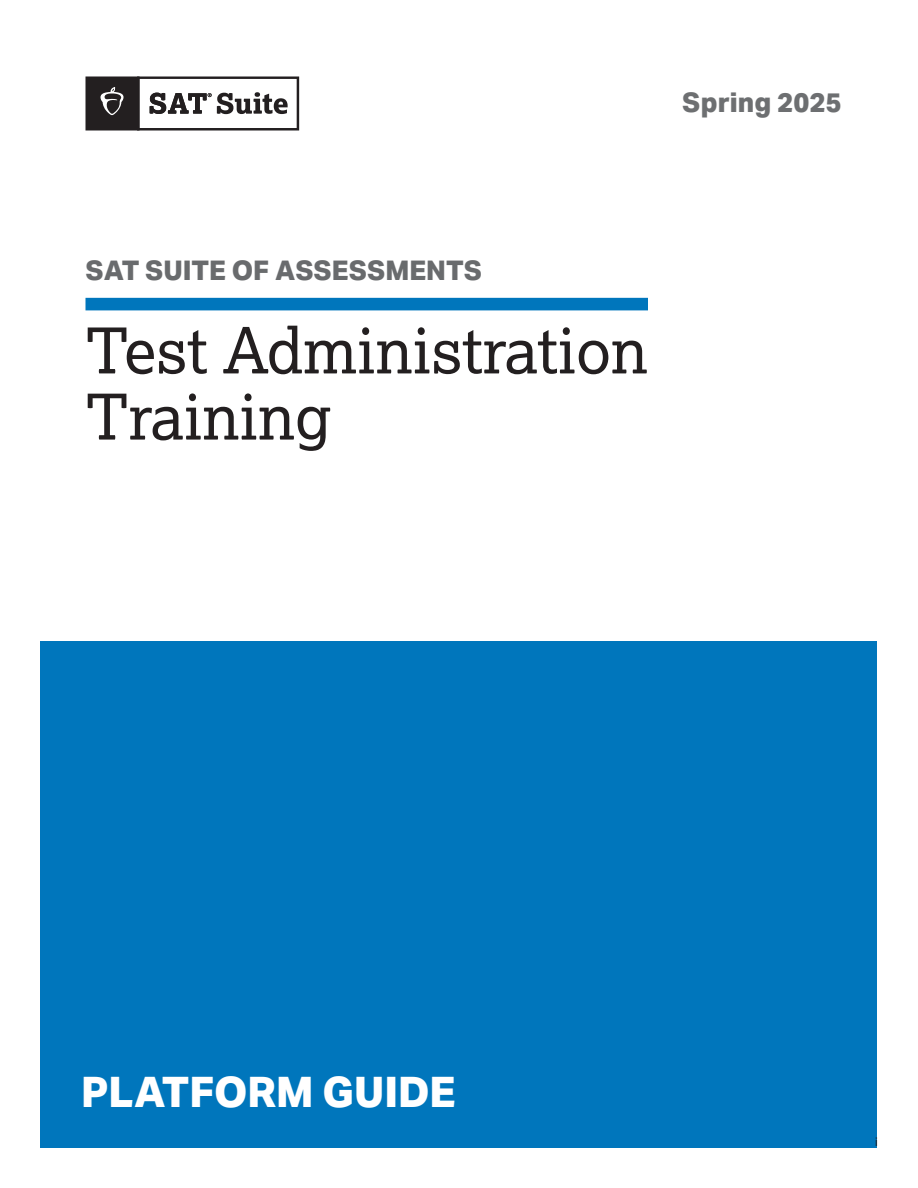
<style>
.page{position:relative;width:918px;height:1188px;background:#fff}
.page>*{position:absolute;margin:0;border:0;box-sizing:border-box;transform-origin:0 0}
.Title_Head{font:63px/66.2px "Lexia";color:#231f20}
.Title_Subhead__optional{font:800 42px "Aktiv Grotesk";color:#fff}
.Title-eyebrow{font:800 27px "Aktiv Grotesk";color:#696b6d}
.Date{font:800 27px "Aktiv Grotesk";letter-spacing:.005em;color:#6d6f71}
.t1{font:12px "Aktiv Grotesk";color:#231f20}
</style>
<div class="page">
<svg style="left:86px;top:76px;width:213px;height:54px"></svg>
<div style="left:86px;top:298px;width:562px;height:12px;background:#0076bc"></div>
<div style="left:40px;top:641px;width:838px;height:507px;background:#0076bc"></div>
<p class="Date" style="left:682px;top:87px;width:161px">Spring 2025</p>
<p class="Title-eyebrow" style="left:86px;top:255px;width:398px">SAT SUITE OF ASSESSMENTS</p>
<p class="Title_Head" style="left:86px;top:316px;width:564px">Test Administration<br>Training</p>
<p class="Title_Subhead__optional" style="left:81px;top:1068px;width:376px">PLATFORM GUIDE</p>
<p class="t1" style="left:875px;top:1135px;width:4px">i</p>
</div>
